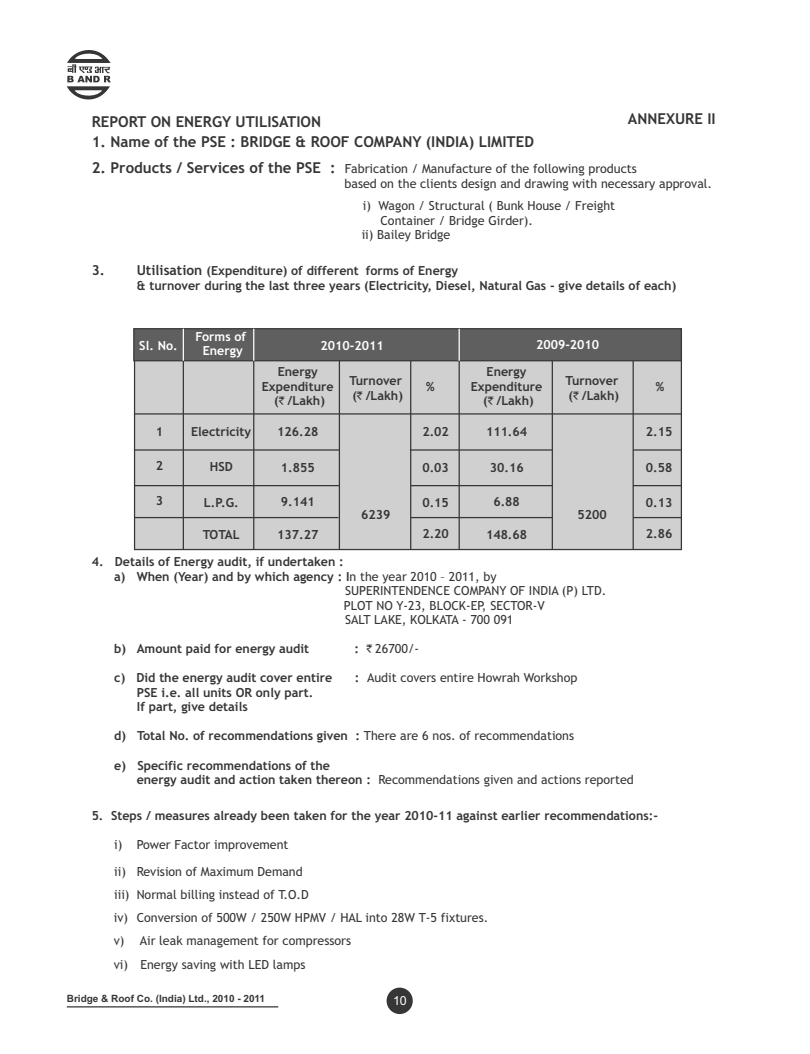
<style>
.page{position:relative;width:810px;height:1054px;background:#fff}
.page>*{position:absolute;margin:0;border:0;box-sizing:border-box;transform-origin:0 0}
.t1{font:700 15px "Trebuchet MS";color:#363636}
.t2{font:700 12.5px/14.5px "Trebuchet MS";color:#363636}
.t3{font:12.5px/23.2px "Trebuchet MS";color:#363636}
.t4{font:700 12.5px/14.5px "Trebuchet MS";color:#fff;text-align:center}
.t5{font:12.5px "Arial";color:#fff}
.t6{font:700 10px "Arial";color:#363636}
.s1{font-size:13.75px}
.s2{font-family:"Rupees";font-weight:400;font-size:8.75px}
.s3{font-weight:400}
.s4{font-family:"Rupees";font-size:8.75px}
</style>
<div class="page">
<div style="left:133px;top:362px;width:549px;height:188px;background:#d0d0d0"></div>
<svg style="left:133px;top:328px;width:550px;height:34px;background:#5e5e5e"></svg>
<hr style="left:459px;top:328px;width:1px;height:33px;background:#fff">
<hr style="left:183px;top:328px;width:1px;height:33px;background:#fff">
<hr style="left:253px;top:328px;width:1px;height:33px;background:#fff">
<hr style="left:459px;top:361px;width:1px;height:188px;background:#363636">
<hr style="left:183px;top:360px;width:1px;height:189px;background:#363636">
<hr style="left:134px;top:413px;width:547px;height:1px;background:#363636">
<hr style="left:134px;top:449px;width:205px;height:1px;background:#363636">
<hr style="left:410px;top:449px;width:142px;height:1px;background:#363636">
<hr style="left:633px;top:449px;width:48px;height:1px;background:#363636">
<hr style="left:134px;top:485px;width:205px;height:1px;background:#363636">
<hr style="left:411px;top:485px;width:141px;height:1px;background:#363636">
<hr style="left:633px;top:485px;width:48px;height:1px;background:#363636">
<hr style="left:135px;top:516px;width:203px;height:2px;background:#363636">
<hr style="left:411px;top:516px;width:141px;height:2px;background:#363636">
<hr style="left:633px;top:516px;width:48px;height:2px;background:#363636">
<hr style="left:253px;top:360px;width:1px;height:189px;background:#363636">
<hr style="left:339px;top:361px;width:1px;height:188px;background:#363636">
<hr style="left:552px;top:361px;width:1px;height:188px;background:#363636">
<hr style="left:410px;top:361px;width:1px;height:188px;background:#363636">
<hr style="left:633px;top:361px;width:1px;height:188px;background:#363636">
<svg style="left:67px;top:50px;width:44px;height:50px"></svg>
<div style="left:387px;top:987px;width:26px;height:26px;background:#363636;border-radius:50%"></div>
<hr style="left:67px;top:1005px;width:211px;height:2px;background:#363636">
<p class="t1" style="left:628px;top:112px;width:89px">ANNEXURE II</p>
<p class="t1" style="left:92px;top:115px;width:231px">REPORT ON ENERGY UTILISATION</p>
<p class="t1" style="left:92px;top:136px;width:444px">1. Name of the PSE : BRIDGE &amp; ROOF COMPANY (INDIA) LIMITED</p>
<p class="t1" style="left:92px;top:162px;width:245px">2. Products / Services of the PSE :</p>
<p class="t3" style="left:344px;top:162px;width:369px;line-height:15.1px">Fabrication / Manufacture of the following products<br>based on the clients design and drawing with necessary approval.</p>
<p class="t3" style="left:363px;top:195px;width:254px">i) Wagon / Structural ( Bunk House / Freight</p>
<p class="t3" style="left:380px;top:210px;width:154px">Container / Bridge Girder).</p>
<p class="t3" style="left:362px;top:224px;width:90px">ii) Bailey Bridge</p>
<p class="t2" style="left:137px;top:264px;width:541px;text-indent:-45px"><span class="s1">3. Utilisation</span> (Expenditure) of different forms of Energy<br>&amp; turnover during the last three years (Electricity, Diesel, Natural Gas - give details of each)</p>
<p class="t4" style="left:139px;top:339px;width:40px">Sl. No.</p>
<p class="t4" style="left:196px;top:330px;width:52px">Forms of<br>Energy</p>
<p class="t4" style="left:321px;top:339px;width:65px">2010-2011</p>
<p class="t2" style="left:262px;top:365px;width:73px;text-align:center">Energy<br>Expenditure (<span class="s2">!</span>/Lakh)</p>
<p class="t2" style="left:191px;top:425px;width:62px">Electricity</p>
<p class="t2" style="left:277px;top:425px;width:43px">126.28</p>
<p class="t2" style="left:422px;top:425px;width:28px">2.02</p>
<p class="t2" style="left:486px;top:425px;width:43px">111.64</p>
<p class="t2" style="left:646px;top:425px;width:28px">2.15</p>
<p class="t2" style="left:422px;top:461px;width:28px">0.03</p>
<p class="t2" style="left:646px;top:461px;width:28px">0.58</p>
<p class="t2" style="left:422px;top:496px;width:28px">0.15</p>
<p class="t2" style="left:646px;top:496px;width:28px">0.13</p>
<p class="t2" style="left:422px;top:527px;width:28px">2.20</p>
<p class="t2" style="left:646px;top:527px;width:28px">2.86</p>
<p class="t4" style="left:536px;top:338px;width:65px">2009-2010</p>
<p class="t2" style="left:471px;top:365px;width:73px;text-align:center">Energy<br>Expenditure (<span class="s2">!</span>/Lakh)</p>
<p class="t2" style="left:566px;top:374px;width:55px">Turnover (<span class="s2">!</span>/Lakh)</p>
<p class="t2" style="left:349px;top:374px;width:55px">Turnover (<span class="s2">!</span>/Lakh)</p>
<p class="t2" style="left:426px;top:380px;width:10px">%</p>
<p class="t2" style="left:656px;top:380px;width:10px">%</p>
<p class="t2" style="left:156px;top:425px;width:9px">1</p>
<p class="t2" style="left:156px;top:459px;width:9px">2</p>
<p class="t2" style="left:156px;top:494px;width:9px">3</p>
<p class="t2" style="left:210px;top:460px;width:24px">HSD</p>
<p class="t2" style="left:204px;top:496px;width:36px">L.P.G.</p>
<p class="t2" style="left:203px;top:527px;width:38px">TOTAL</p>
<p class="t2" style="left:281px;top:461px;width:35px">1.855</p>
<p class="t2" style="left:490px;top:461px;width:35px">30.16</p>
<p class="t2" style="left:281px;top:495px;width:35px">9.141</p>
<p class="t2" style="left:493px;top:495px;width:28px">6.88</p>
<p class="t2" style="left:277px;top:527px;width:43px">137.27</p>
<p class="t2" style="left:486px;top:527px;width:43px">148.68</p>
<p class="t2" style="left:361px;top:508px;width:31px">6239</p>
<p class="t2" style="left:577px;top:508px;width:31px">5200</p>
<p class="t2" style="left:114px;top:555px;width:384px;text-indent:-23px">4. Details of Energy audit, if undertaken :<br>a) When (Year) and by which agency : I<span class="s3">n the year 2010 – 2011, by</span></p>
<p class="t3" style="left:344px;top:584px;width:264px;line-height:14.5px">SUPERINTENDENCE COMPANY OF INDIA (P) LTD.<br>PLOT NO Y-23, BLOCK-EP, SECTOR-V<br>SALT LAKE, KOLKATA - 700 091</p>
<p class="t3" style="left:367px;top:638px;width:54px"><span class="s4">!</span>26700/-</p>
<p class="t3" style="left:367px;top:667px;width:212px">Audit covers entire Howrah Workshop</p>
<p class="t2" style="left:114px;top:642px;width:196px">b) Amount paid for energy audit</p>
<p class="t2" style="left:354px;top:642px;width:6px">:</p>
<p class="t2" style="left:114px;top:671px;width:220px">c) Did the energy audit cover entire</p>
<p class="t2" style="left:355px;top:671px;width:6px">:</p>
<p class="t2" style="left:137px;top:686px;width:178px">PSE i.e. all units OR only part.<br>If part, give details</p>
<p class="t2" style="left:114px;top:729px;width:461px">d) Total No. of recommendations given : <span class="s3">There are 6 nos. of recommendations</span></p>
<p class="t2" style="left:137px;top:758px;width:236px;text-indent:-22px">e) Specific recommendations of the energy audit and action taken thereon :</p>
<p class="t2" style="left:92px;top:809px;width:568px">5. Steps / measures already been taken for the year 2010-11 against earlier recommendations:-</p>
<p class="t3" style="left:378px;top:768px;width:257px">Recommendations given and actions reported</p>
<p class="t3" style="left:114px;top:832px;width:190px;line-height:26.1px">i) Power Factor improvement ii) Revision of Maximum Demand</p>
<p class="t3" style="left:114px;top:883px;width:376px">iii) Normal billing instead of T.O.D<br>iv) Conversion of 500W / 250W HPMV / HAL into 28W T-5 fixtures. v) Air leak management for compressors<br>vi) Energy saving with LED lamps</p>
<p class="t6" style="left:67px;top:994px;width:200px">Bridge &amp; Roof Co. (India) Ltd., 2010 - 2011</p>
<p class="t5" style="left:393px;top:995px;width:15px">10</p>
</div>
